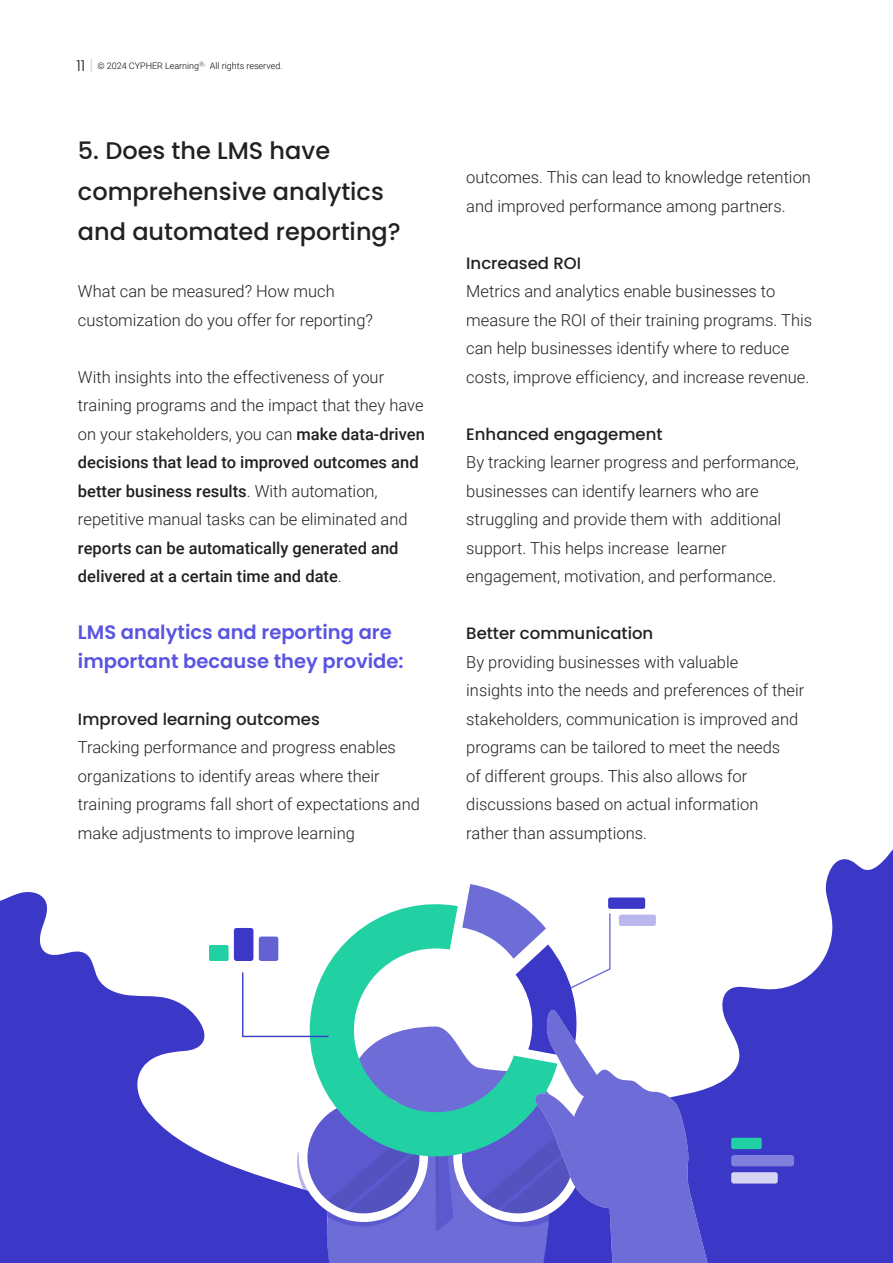
<style>
.page{position:relative;width:893px;height:1263px;background:#fff}
.page>*{position:absolute;margin:0;border:0;box-sizing:border-box;transform-origin:0 0}
.t1{font:500 24px/40.5px "Poppins";color:#212121}
.t2{font:600 19.5px/28.5px "Poppins";color:#5955e2}
.t3{font:300 16.5px/28.5px "Roboto";color:#212121}
.t4{font:500 16.5px "Poppins";color:#212121}
.t5{font:500 16.5px/28.5px "Roboto";color:#212121}
.t6{font:300 9px "Roboto";color:#000}
.s1{font-family:"Poppins";font-size:15px;color:#212121}
.s2{font-family:"Poppins";font-size:15px;color:rgb(33 33 33/.2)}
.s3{font-weight:500}
.s4{font-weight:300}
</style>
<div class="page">
<svg style="left:0;top:849px;width:893px;height:414px;fill:#3b38c8"></svg>
<svg style="left:301px;top:1231px;width:231px;height:32px;background:#6866d4"></svg>
<svg style="left:288px;top:1093px;width:244px;height:138px"></svg>
<hr style="left:435px;top:1144px;width:3px;height:87px;background:#1c1c1c">
<svg style="left:299px;top:894px;width:233px;height:272px"></svg>
<div style="left:209px;top:945px;width:20px;height:16px;background:#22d1a3;border-radius:2px"></div>
<div style="left:259px;top:936px;width:19px;height:25px;background:#6462d3;border-radius:2px"></div>
<div style="left:234px;top:928px;width:19px;height:33px;background:#3b38c8;border-radius:3px"></div>
<div style="left:731px;top:1138px;width:31px;height:11px;background:#22d1a3;border-radius:2px"></div>
<div style="left:731px;top:1172px;width:47px;height:11px;background:#d5d4f3;border-radius:2px"></div>
<div style="left:731px;top:1155px;width:63px;height:11px;background:#807fdb;border-radius:3px"></div>
<svg style="left:535px;top:1010px;width:186px;height:253px;fill:#6e6cd6"></svg>
<svg style="left:241px;top:971px;width:89px;height:67px"></svg>
<svg style="left:462px;top:884px;width:149px;height:173px"></svg>
<div style="left:608px;top:897px;width:37px;height:12px;background:#3b38c8;border-radius:2px"></div>
<div style="left:619px;top:915px;width:37px;height:11px;background:#b9b7eb;border-radius:2px"></div>
<p class="t6" style="left:76px;top:60px;width:208px"><span class="s1">11</span> <span class="s2">|</span> © 2024 CYPHER Learning<sup>Ⓡ.</sup> All rights reserved.</p>
<h1 class="t1" style="left:78px;top:131px;width:324px">5. Does the LMS have comprehensive analytics and automated reporting?</h1>
<p class="t3" style="left:78px;top:276px;width:297px">What can be measured? How much customization do you offer for reporting?</p>
<p class="t3" style="left:78px;top:362px;width:348px">With insights into the effectiveness of your training programs and the impact that they have on your stakeholders, you can <span class="s3">make data-driven decisions that lead to improved outcomes and better business results</span>. With automation, repetitive manual tasks can be eliminated and</p>
<p class="t5" style="left:78px;top:533px;width:322px">reports can be automatically generated and delivered at a certain time and date<span class="s4">.</span></p>
<p class="t2" style="left:78px;top:618px;width:327px">LMS analytics and reporting are important because they provide:</p>
<p class="t4" style="left:78px;top:709px;width:243px">Improved learning outcomes</p>
<p class="t3" style="left:78px;top:732px;width:343px">Tracking performance and progress enables organizations to identify areas where their training programs fall short of expectations and make adjustments to improve learning</p>
<p class="t3" style="left:466px;top:162px;width:346px">outcomes. This can lead to knowledge retention and improved performance among partners.</p>
<p class="t4" style="left:466px;top:253px;width:116px">Increased ROI</p>
<p class="t3" style="left:466px;top:276px;width:347px">Metrics and analytics enable businesses to measure the ROI of their training programs. This can help businesses identify where to reduce costs, improve efficiency, and increase revenue.</p>
<p class="t4" style="left:466px;top:424px;width:198px">Enhanced engagement</p>
<p class="t3" style="left:466px;top:447px;width:334px">By tracking learner progress and performance, businesses can identify learners who are struggling and provide them with additional support. This helps increase learner engagement, motivation, and performance.</p>
<p class="t4" style="left:466px;top:624px;width:188px">Better communication</p>
<p class="t3" style="left:466px;top:647px;width:340px">By providing businesses with valuable<br>insights into the needs and preferences of their stakeholders, communication is improved and programs can be tailored to meet the needs<br>of different groups. This also allows for discussions based on actual information rather than assumptions.</p>
</div>
